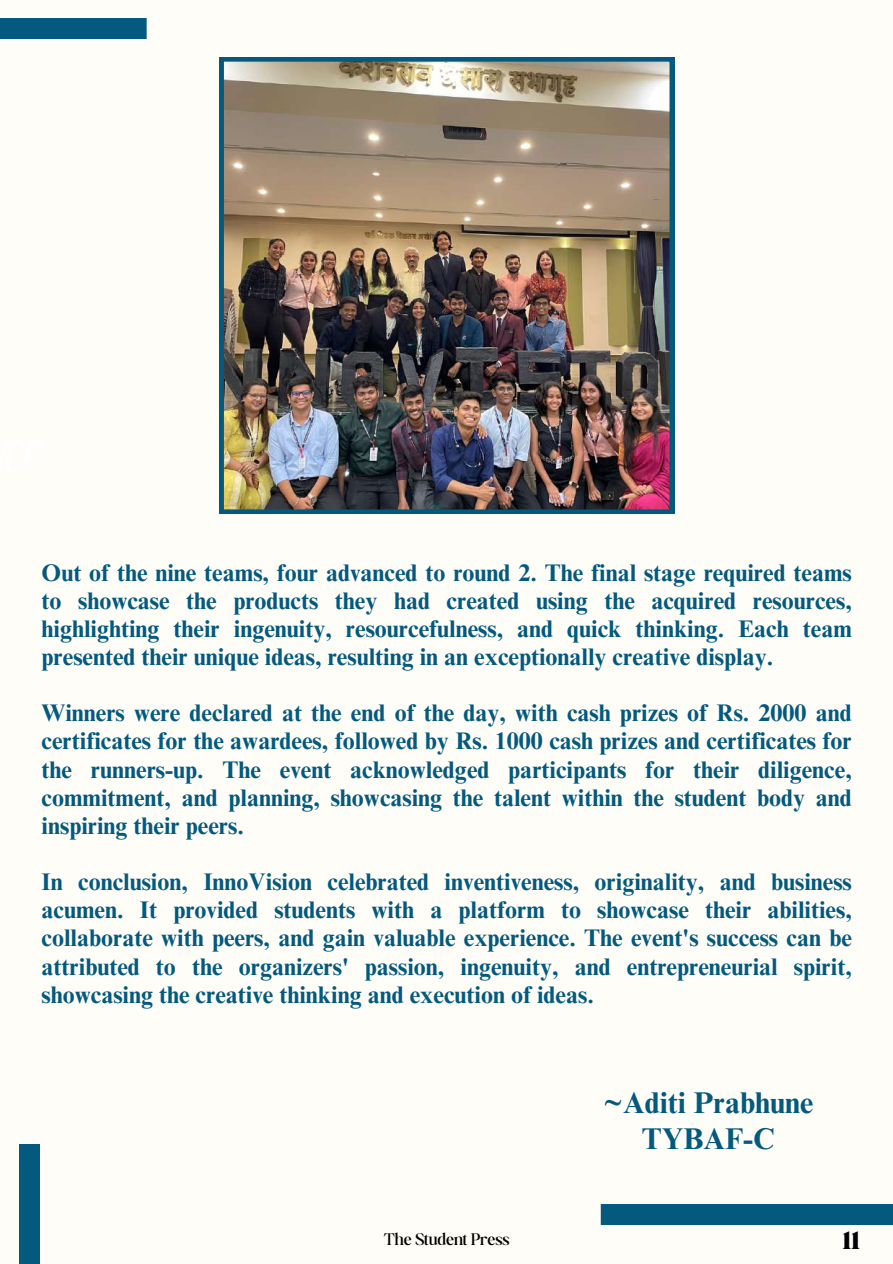
<style>
.page{position:relative;width:893px;height:1264px;background:#fff}
.page>*{position:absolute;margin:0;border:0;box-sizing:border-box;transform-origin:0 0}
.t1{font:700 30px/36px "Times NRMT Pro";color:#03597e;text-align:center}
.t2{font:30px "March";color:#000}
.t3{font:700 24px/28.2px "Times NRMT Pro";color:#03597e;text-align:justify}
.t4{font:300 18px "Boston Angel";color:#000}
</style>
<div class="page">
<div style="left:0;top:0;width:892px;height:1263px;background:#fffdf8"></div>
<div style="left:19px;top:1144px;width:20px;height:119px;background:#03597e"></div>
<div style="left:0;top:18px;width:146px;height:20px;background:#03597e"></div>
<div style="left:600px;top:1204px;width:292px;height:20px;background:#03597e"></div>
<img style="left:219px;top:57px;width:455px;height:457px">
<p class="t3" style="left:42px;top:561px;width:811px">Out of the nine teams, four advanced to round 2. The final stage required teams to showcase the products they had created using the acquired resources, highlighting their ingenuity, resourcefulness, and quick thinking. Each team presented their unique ideas, resulting in an exceptionally creative display.</p>
<p class="t3" style="left:42px;top:702px;width:811px">Winners were declared at the end of the day, with cash prizes of Rs. 2000 and certificates for the awardees, followed by Rs. 1000 cash prizes and certificates for the runners-up. The event acknowledged participants for their diligence, commitment, and planning, showcasing the talent within the student body and inspiring their peers.</p>
<p class="t3" style="left:42px;top:870px;width:811px">In conclusion, InnoVision celebrated inventiveness, originality, and business acumen. It provided students with a platform to showcase their abilities, collaborate with peers, and gain valuable experience. The event's success can be attributed to the organizers' passion, ingenuity, and entrepreneurial spirit, showcasing the creative thinking and execution of ideas.</p>
<p class="t1" style="left:603px;top:1088px;width:211px">~Aditi Prabhune<br>TYBAF-C</p>
<p class="t4" style="left:384px;top:1228px;width:127px">The Student Press</p>
<p class="t2" style="left:843px;top:1226px;width:19px">11</p>
</div>
